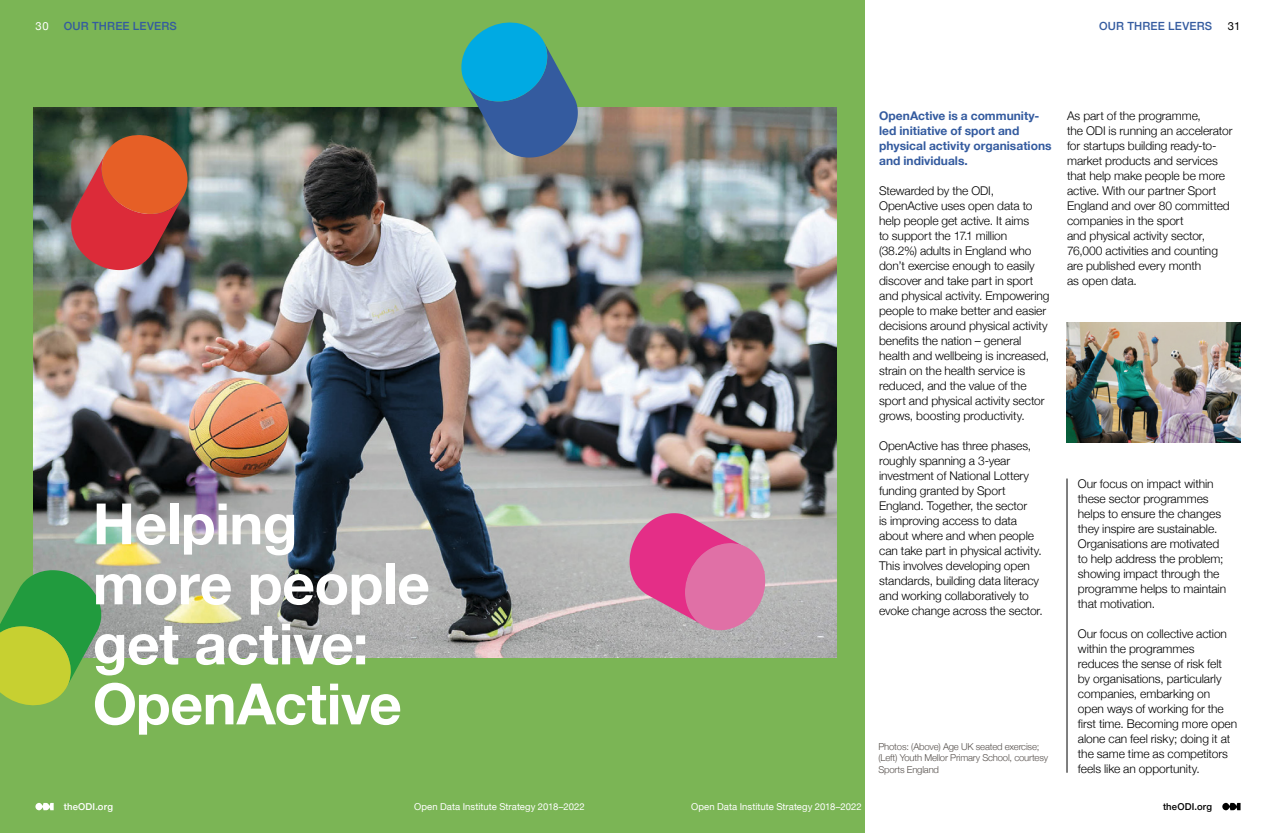
<style>
.page{position:relative;width:1276px;height:833px;background:#fff}
.page>*{position:absolute;margin:0;border:0;box-sizing:border-box;transform-origin:0 0}
.t1{font:700 57px/60px "Helvetica Neue";letter-spacing:-.01em;color:#fff}
.t2{font:300 12px/15px "Helvetica Neue";letter-spacing:-.005em;color:#000}
.t3{font:700 12px/15px "Helvetica Neue";color:#345b9f}
.t4{font:500 11.25px "Helvetica Neue";letter-spacing:.015em;color:#345b9f}
.t5{font:11.25px "Helvetica Neue";color:#fff}
.t6{font:11.25px "Helvetica Neue";color:#000}
.t7{font:300 9.5px/11.2px "Helvetica Neue";letter-spacing:-.02em;color:#57514d}
.t8{font:9.5px "Helvetica Neue";letter-spacing:.005em;color:#fff}
.t9{font:500 9.5px "Helvetica Neue";letter-spacing:.015em;color:#fff}
.t10{font:500 9.5px "Helvetica Neue";letter-spacing:.015em;color:#000}
</style>
<div class="page">
<div style="left:0;top:0;width:865px;height:833px;background:#7bb555"></div>
<img style="left:34px;top:107px;width:802px;height:551px">
<svg style="left:71px;top:132px;width:118px;height:138px"></svg>
<svg style="left:0;top:570px;width:101px;height:136px"></svg>
<svg style="left:459px;top:22px;width:119px;height:136px"></svg>
<svg style="left:629px;top:513px;width:139px;height:120px"></svg>
<hr style="left:1066px;top:478px;width:1px;height:294px;background:#000">
<img style="left:1067px;top:323px;width:173px;height:120px">
<svg style="left:35px;top:803px;width:19px;height:7px"></svg>
<svg style="left:1222px;top:803px;width:18px;height:7px"></svg>
<p class="t5" style="left:35px;top:18px;width:15px">30</p>
<p class="t4" style="left:64px;top:17px;width:115px">OUR THREE LEVERS</p>
<p class="t4" style="left:1099px;top:17px;width:115px">OUR THREE LEVERS</p>
<p class="t6" style="left:1227px;top:18px;width:14px">31</p>
<h1 class="t1" style="left:93px;top:495px;width:339px">Helping more people get active:<br>OpenActive</h1>
<p class="t3" style="left:879px;top:109px;width:174px">OpenActive is a community&shy;led initiative of sport and physical activity organisations and individuals.</p>
<p class="t2" style="left:879px;top:182px;width:172px">Stewarded by the ODI,<br>OpenActive uses open data to help people get active. It aims<br>to support the 17.1 million<br>(38.2%) adults in England who don’t exercise enough to easily discover and take part in sport and physical activity. Empowering people to make better and easier decisions around physical activity benefits the nation – general health and wellbeing is increased, strain on the health service is reduced, and the value of the sport and physical activity sector grows, boosting productivity.</p>
<p class="t2" style="left:879px;top:437px;width:165px">OpenActive has three phases, roughly spanning a 3-year investment of National Lottery funding granted by Sport<br>England. Together, the sector<br>is improving access to data about where and when people can take part in physical activity.<br>This involves developing open standards, building data literacy and working collaboratively to evoke change across the sector.</p>
<p class="t7" style="left:878px;top:740px;width:171px">Photos: (Above) Age UK seated exercise; (Left) Youth Mellor Primary School, courtesy<br>Sports England</p>
<p class="t2" style="left:1067px;top:107px;width:167px">As part of the programme,<br>the ODI is running an accelerator for startups building ready-to&shy;market products and services that help make people be more active. With our partner Sport<br>England and over 80 committed companies in the sport<br>and physical activity sector,<br>76,000 activities and counting are published every month<br>as open data.</p>
<p class="t2" style="left:1078px;top:475px;width:150px">Our focus on impact within these sector programmes helps to ensure the changes they inspire are sustainable.<br>Organisations are motivated to help address the problem; showing impact through the programme helps to maintain that motivation.</p>
<p class="t2" style="left:1078px;top:625px;width:161px">Our focus on collective action within the programmes reduces the sense of risk felt by organisations, particularly companies, embarking on open ways of working for the first time. Becoming more open alone can feel risky; doing it at the same time as competitors feels like an opportunity.</p>
<p class="t9" style="left:64px;top:799px;width:51px">theODI.org</p>
<p class="t8" style="left:414px;top:800px;width:172px">Open Data Institute Strategy 2018–2022</p>
<p class="t8" style="left:691px;top:800px;width:172px">Open Data Institute Strategy 2018–2022</p>
<p class="t10" style="left:1163px;top:799px;width:51px">theODI.org</p>
</div>
